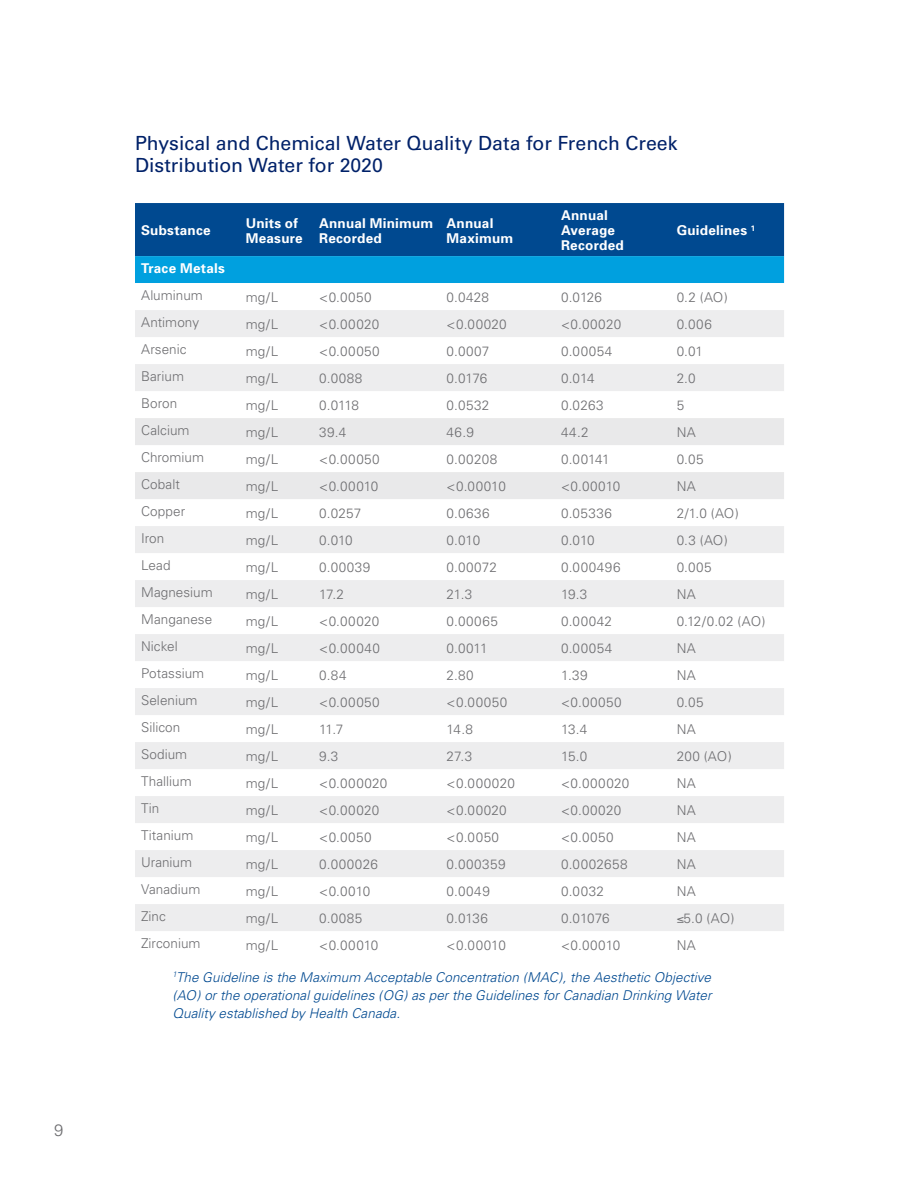
<style>
.page{position:relative;width:918px;height:1188px;background:#fff}
.page>*{position:absolute;margin:0;border:0;box-sizing:border-box;transform-origin:0 0}
.t1{font:19.5px/22.5px "Univers";color:#002169}
.t2{font:300 16.5px "Univers";color:#6d6d70}
.t3{font:300 13.5px "Univers";letter-spacing:.01em;color:#6d6d70}
.t4{font:italic 300 13.5px/18px "Univers";letter-spacing:.005em;color:#004990;text-align:justify}
.t5{font:700 13.5px/15px "Univers";letter-spacing:.015em;color:#fff}
.t6{font:300 13.5px "Univers";letter-spacing:.035em;color:#6d6d70}
</style>
<div class="page">
<svg style="left:135px;top:203px;width:649px;height:80px;background:#06a"></svg>
<svg style="left:135px;top:310px;width:649px;height:621px;fill:#eeeeef"></svg>
<svg style="left:135px;top:418px;width:649px;height:81px;fill:#e9e9ea"></svg>
<p class="t2" style="left:54px;top:1120px;width:11px">9</p>
<h1 class="t1" style="left:135px;top:132px;width:544px">Physical and Chemical Water Quality Data for French Creek<br>Distribution Water for 2020</h1>
<p class="t5" style="left:141px;top:222px;width:71px">Substance</p>
<p class="t5" style="left:246px;top:215px;width:59px">Units of<br>Measure</p>
<p class="t5" style="left:319px;top:215px;width:116px">Annual Minimum<br>Recorded</p>
<p class="t5" style="left:447px;top:215px;width:68px">Annual<br>Maximum</p>
<p class="t5" style="left:561px;top:207px;width:64px">Annual<br>Average<br>Recorded</p>
<p class="t5" style="left:677px;top:222px;width:80px">Guidelines <sup>1</sup></p>
<p class="t5" style="left:141px;top:260px;width:85px">Trace Metals</p>
<p class="t3" style="left:141px;top:287px;width:63px">Aluminum</p>
<p class="t3" style="left:246px;top:289px;width:34px">mg/L</p>
<p class="t3" style="left:319px;top:289px;width:54px">&lt;0.0050</p>
<p class="t3" style="left:447px;top:289px;width:44px">0.0428</p>
<p class="t3" style="left:561px;top:289px;width:42px">0.0126</p>
<p class="t3" style="left:677px;top:289px;width:53px">0.2 (AO)</p>
<p class="t3" style="left:141px;top:314px;width:60px">Antimony</p>
<p class="t3" style="left:246px;top:316px;width:34px">mg/L</p>
<p class="t3" style="left:319px;top:316px;width:62px">&lt;0.00020</p>
<p class="t3" style="left:447px;top:316px;width:62px">&lt;0.00020</p>
<p class="t3" style="left:561px;top:316px;width:62px">&lt;0.00020</p>
<p class="t3" style="left:677px;top:316px;width:37px">0.006</p>
<p class="t3" style="left:141px;top:341px;width:47px">Arsenic</p>
<p class="t3" style="left:246px;top:343px;width:34px">mg/L</p>
<p class="t3" style="left:319px;top:343px;width:62px">&lt;0.00050</p>
<p class="t3" style="left:447px;top:343px;width:44px">0.0007</p>
<p class="t3" style="left:561px;top:343px;width:53px">0.00054</p>
<p class="t3" style="left:677px;top:343px;width:28px">0.01</p>
<p class="t3" style="left:141px;top:368px;width:45px">Barium</p>
<p class="t3" style="left:246px;top:370px;width:34px">mg/L</p>
<p class="t3" style="left:319px;top:370px;width:45px">0.0088</p>
<p class="t3" style="left:447px;top:370px;width:42px">0.0176</p>
<p class="t3" style="left:561px;top:370px;width:35px">0.014</p>
<p class="t3" style="left:677px;top:370px;width:20px">2.0</p>
<p class="t3" style="left:141px;top:395px;width:38px">Boron</p>
<p class="t3" style="left:246px;top:397px;width:34px">mg/L</p>
<p class="t3" style="left:319px;top:397px;width:41px">0.0118</p>
<p class="t3" style="left:447px;top:397px;width:44px">0.0532</p>
<p class="t3" style="left:561px;top:397px;width:44px">0.0263</p>
<p class="t3" style="left:677px;top:397px;width:9px">5</p>
<p class="t3" style="left:141px;top:422px;width:50px">Calcium</p>
<p class="t3" style="left:246px;top:424px;width:34px">mg/L</p>
<p class="t3" style="left:319px;top:424px;width:29px">39.4</p>
<p class="t3" style="left:447px;top:424px;width:29px">46.9</p>
<p class="t3" style="left:561px;top:424px;width:29px">44.2</p>
<p class="t3" style="left:677px;top:424px;width:21px">NA</p>
<p class="t3" style="left:141px;top:449px;width:65px">Chromium</p>
<p class="t3" style="left:246px;top:451px;width:34px">mg/L</p>
<p class="t3" style="left:319px;top:451px;width:62px">&lt;0.00050</p>
<p class="t3" style="left:447px;top:451px;width:52px">0.00208</p>
<p class="t3" style="left:561px;top:451px;width:50px">0.00141</p>
<p class="t3" style="left:677px;top:451px;width:28px">0.05</p>
<p class="t3" style="left:141px;top:476px;width:40px">Cobalt</p>
<p class="t3" style="left:246px;top:478px;width:34px">mg/L</p>
<p class="t3" style="left:319px;top:478px;width:61px">&lt;0.00010</p>
<p class="t3" style="left:447px;top:478px;width:61px">&lt;0.00010</p>
<p class="t3" style="left:561px;top:478px;width:61px">&lt;0.00010</p>
<p class="t3" style="left:677px;top:478px;width:21px">NA</p>
<p class="t3" style="left:141px;top:503px;width:46px">Copper</p>
<p class="t3" style="left:246px;top:505px;width:34px">mg/L</p>
<p class="t3" style="left:319px;top:505px;width:44px">0.0257</p>
<p class="t3" style="left:447px;top:505px;width:45px">0.0636</p>
<p class="t3" style="left:561px;top:505px;width:52px">0.05336</p>
<p class="t3" style="left:677px;top:505px;width:64px">2/1.0 (AO)</p>
<p class="t3" style="left:141px;top:530px;width:25px">Iron</p>
<p class="t3" style="left:246px;top:532px;width:34px">mg/L</p>
<p class="t3" style="left:319px;top:532px;width:35px">0.010</p>
<p class="t3" style="left:447px;top:532px;width:35px">0.010</p>
<p class="t3" style="left:561px;top:532px;width:35px">0.010</p>
<p class="t3" style="left:677px;top:532px;width:53px">0.3 (AO)</p>
<p class="t3" style="left:141px;top:557px;width:31px">Lead</p>
<p class="t3" style="left:246px;top:559px;width:34px">mg/L</p>
<p class="t3" style="left:319px;top:559px;width:53px">0.00039</p>
<p class="t3" style="left:447px;top:559px;width:52px">0.00072</p>
<p class="t3" style="left:561px;top:559px;width:61px">0.000496</p>
<p class="t3" style="left:677px;top:559px;width:37px">0.005</p>
<p class="t3" style="left:141px;top:584px;width:73px">Magnesium</p>
<p class="t3" style="left:246px;top:586px;width:34px">mg/L</p>
<p class="t3" style="left:319px;top:586px;width:26px">17.2</p>
<p class="t3" style="left:447px;top:586px;width:27px">21.3</p>
<p class="t3" style="left:561px;top:586px;width:28px">19.3</p>
<p class="t3" style="left:677px;top:586px;width:21px">NA</p>
<p class="t3" style="left:141px;top:611px;width:73px">Manganese</p>
<p class="t3" style="left:246px;top:613px;width:34px">mg/L</p>
<p class="t3" style="left:319px;top:613px;width:62px">&lt;0.00020</p>
<p class="t3" style="left:447px;top:613px;width:53px">0.00065</p>
<p class="t3" style="left:561px;top:613px;width:52px">0.00042</p>
<p class="t3" style="left:677px;top:613px;width:90px">0.12/0.02 (AO)</p>
<p class="t3" style="left:141px;top:638px;width:38px">Nickel</p>
<p class="t3" style="left:246px;top:640px;width:34px">mg/L</p>
<p class="t3" style="left:319px;top:640px;width:62px">&lt;0.00040</p>
<p class="t3" style="left:447px;top:640px;width:42px">0.0011</p>
<p class="t3" style="left:561px;top:640px;width:53px">0.00054</p>
<p class="t3" style="left:677px;top:640px;width:21px">NA</p>
<p class="t3" style="left:141px;top:665px;width:65px">Potassium</p>
<p class="t3" style="left:246px;top:667px;width:34px">mg/L</p>
<p class="t3" style="left:319px;top:667px;width:29px">0.84</p>
<p class="t3" style="left:447px;top:667px;width:29px">2.80</p>
<p class="t3" style="left:561px;top:667px;width:28px">1.39</p>
<p class="t3" style="left:677px;top:667px;width:21px">NA</p>
<p class="t3" style="left:141px;top:692px;width:58px">Selenium</p>
<p class="t3" style="left:246px;top:694px;width:34px">mg/L</p>
<p class="t3" style="left:319px;top:694px;width:62px">&lt;0.00050</p>
<p class="t3" style="left:447px;top:694px;width:62px">&lt;0.00050</p>
<p class="t3" style="left:561px;top:694px;width:62px">&lt;0.00050</p>
<p class="t3" style="left:677px;top:694px;width:28px">0.05</p>
<p class="t3" style="left:141px;top:719px;width:41px">Silicon</p>
<p class="t3" style="left:246px;top:721px;width:34px">mg/L</p>
<p class="t3" style="left:319px;top:721px;width:26px">11.7</p>
<p class="t3" style="left:447px;top:721px;width:28px">14.8</p>
<p class="t3" style="left:561px;top:721px;width:28px">13.4</p>
<p class="t3" style="left:677px;top:721px;width:21px">NA</p>
<p class="t3" style="left:141px;top:746px;width:48px">Sodium</p>
<p class="t3" style="left:246px;top:748px;width:34px">mg/L</p>
<p class="t3" style="left:319px;top:748px;width:21px">9.3</p>
<p class="t3" style="left:447px;top:748px;width:27px">27.3</p>
<p class="t3" style="left:561px;top:748px;width:28px">15.0</p>
<p class="t3" style="left:677px;top:748px;width:57px">200 (AO)</p>
<p class="t3" style="left:141px;top:773px;width:52px">Thallium</p>
<p class="t3" style="left:246px;top:775px;width:34px">mg/L</p>
<p class="t3" style="left:319px;top:775px;width:70px">&lt;0.000020</p>
<p class="t3" style="left:447px;top:775px;width:70px">&lt;0.000020</p>
<p class="t3" style="left:561px;top:775px;width:70px">&lt;0.000020</p>
<p class="t3" style="left:677px;top:775px;width:21px">NA</p>
<p class="t3" style="left:141px;top:800px;width:20px">Tin</p>
<p class="t3" style="left:246px;top:802px;width:34px">mg/L</p>
<p class="t3" style="left:319px;top:802px;width:62px">&lt;0.00020</p>
<p class="t3" style="left:447px;top:802px;width:62px">&lt;0.00020</p>
<p class="t3" style="left:561px;top:802px;width:62px">&lt;0.00020</p>
<p class="t3" style="left:677px;top:802px;width:21px">NA</p>
<p class="t3" style="left:141px;top:827px;width:54px">Titanium</p>
<p class="t3" style="left:246px;top:829px;width:34px">mg/L</p>
<p class="t3" style="left:319px;top:829px;width:54px">&lt;0.0050</p>
<p class="t3" style="left:447px;top:829px;width:54px">&lt;0.0050</p>
<p class="t3" style="left:561px;top:829px;width:54px">&lt;0.0050</p>
<p class="t3" style="left:677px;top:829px;width:21px">NA</p>
<p class="t3" style="left:141px;top:854px;width:53px">Uranium</p>
<p class="t3" style="left:246px;top:856px;width:34px">mg/L</p>
<p class="t3" style="left:319px;top:856px;width:60px">0.000026</p>
<p class="t3" style="left:447px;top:856px;width:60px">0.000359</p>
<p class="t6" style="left:561px;top:856px;width:68px">0.0002658</p>
<p class="t3" style="left:677px;top:856px;width:21px">NA</p>
<p class="t3" style="left:141px;top:881px;width:61px">Vanadium</p>
<p class="t3" style="left:246px;top:883px;width:34px">mg/L</p>
<p class="t3" style="left:319px;top:883px;width:53px">&lt;0.0010</p>
<p class="t3" style="left:447px;top:883px;width:45px">0.0049</p>
<p class="t3" style="left:561px;top:883px;width:44px">0.0032</p>
<p class="t3" style="left:677px;top:883px;width:21px">NA</p>
<p class="t3" style="left:141px;top:908px;width:26px">Zinc</p>
<p class="t3" style="left:246px;top:910px;width:34px">mg/L</p>
<p class="t3" style="left:319px;top:910px;width:45px">0.0085</p>
<p class="t3" style="left:447px;top:910px;width:43px">0.0136</p>
<p class="t3" style="left:561px;top:910px;width:50px">0.01076</p>
<p class="t3" style="left:677px;top:910px;width:60px">≤5.0 (AO)</p>
<p class="t3" style="left:141px;top:935px;width:61px">Zirconium</p>
<p class="t3" style="left:246px;top:937px;width:34px">mg/L</p>
<p class="t3" style="left:319px;top:937px;width:61px">&lt;0.00010</p>
<p class="t3" style="left:447px;top:937px;width:61px">&lt;0.00010</p>
<p class="t3" style="left:561px;top:937px;width:61px">&lt;0.00010</p>
<p class="t3" style="left:677px;top:937px;width:21px">NA</p>
<p class="t4" style="left:172px;top:968px;width:541px"><sup>1</sup>The Guideline is the Maximum Acceptable Concentration (MAC), the Aesthetic Objective (AO) or the operational guidelines (OG) as per the Guidelines for Canadian Drinking Water Quality established by Health Canada.</p>
</div>
